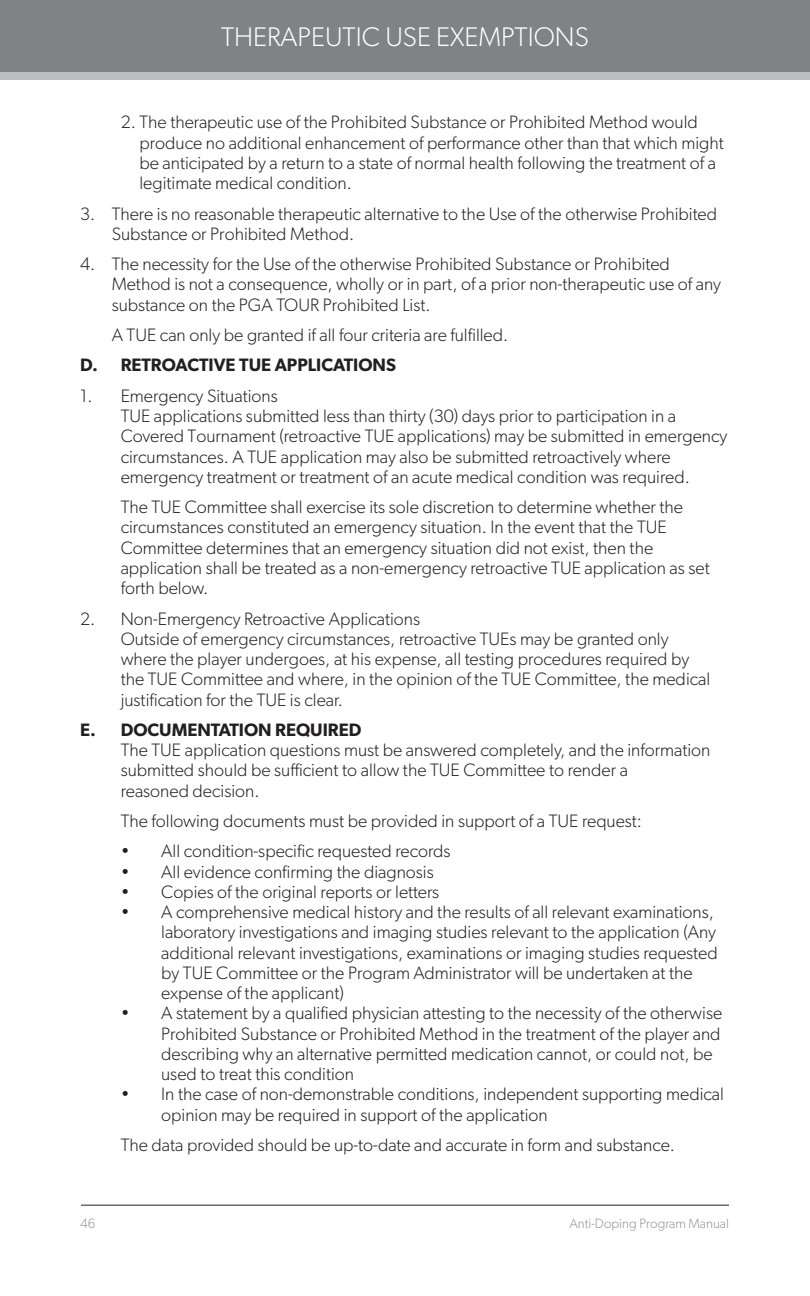
<style>
.page{position:relative;width:810px;height:1296px;background:#fff}
.page>*{position:absolute;margin:0;border:0;box-sizing:border-box;transform-origin:0 0}
.t1{font:300 27px "Gibson Alt";color:#fff}
.t2{font:300 18px/20.2px "Gibson Alt";color:#231f20}
.t3{font:600 18px "Gibson Alt";color:#231f20}
.t4{font:300 13.5px "Gibson Alt";color:#939598}
</style>
<div class="page">
<div style="left:0;top:0;width:810px;height:80px;background:#bcbdc0"></div>
<div style="left:0;top:0;width:810px;height:71px;background:#808285"></div>
<hr style="left:81px;top:1205px;width:648px;height:1px;background:#231f20">
<h1 class="t1" style="left:221px;top:20px;width:369px">THERAPEUTIC USE EXEMPTIONS</h1>
<p class="t2" style="left:140px;top:112px;width:586px;text-indent:-19px">2. The therapeutic use of the Prohibited Substance or Prohibited Method would produce no additional enhancement of performance other than that which might be anticipated by a return to a state of normal health following the treatment of a legitimate medical condition.</p>
<p class="t2" style="left:112px;top:203px;width:607px;text-indent:-32px">3. There is no reasonable therapeutic alternative to the Use of the otherwise Prohibited<br>Substance or Prohibited Method.</p>
<p class="t2" style="left:112px;top:254px;width:611px;text-indent:-32px">4. The necessity for the Use of the otherwise Prohibited Substance or Prohibited<br>Method is not a consequence, wholly or in part, of a prior non-therapeutic use of any substance on the PGA TOUR Prohibited List.</p>
<p class="t2" style="left:112px;top:325px;width:398px">A TUE can only be granted if all four criteria are fulfilled.</p>
<p class="t3" style="left:80px;top:354px;width:317px">D. RETROACTIVE TUE APPLICATIONS</p>
<p class="t2" style="left:121px;top:385px;width:608px;text-indent:-40px">1. Emergency Situations<br>TUE applications submitted less than thirty (30) days prior to participation in a Covered Tournament (retroactive TUE applications) may be submitted in emergency circumstances. A TUE application may also be submitted retroactively where emergency treatment or treatment of an acute medical condition was required.</p>
<p class="t2" style="left:121px;top:497px;width:591px">The TUE Committee shall exercise its sole discretion to determine whether the circumstances constituted an emergency situation. In the event that the TUE Committee determines that an emergency situation did not exist, then the application shall be treated as a non-emergency retroactive TUE application as set forth below.</p>
<p class="t2" style="left:121px;top:608px;width:591px;text-indent:-40px">2. Non-Emergency Retroactive Applications<br>Outside of emergency circumstances, retroactive TUEs may be granted only where the player undergoes, at his expense, all testing procedures required by the TUE Committee and where, in the opinion of the TUE Committee, the medical justification for the TUE is clear.</p>
<p class="t3" style="left:80px;top:719px;width:283px">E. DOCUMENTATION REQUIRED</p>
<p class="t2" style="left:121px;top:740px;width:591px">The TUE application questions must be answered completely, and the information submitted should be sufficient to allow the TUE Committee to render a<br>reasoned decision.</p>
<p class="t2" style="left:121px;top:810px;width:523px">The following documents must be provided in support of a TUE request:</p>
<p class="t2" style="left:121px;top:841px;width:331px">• All condition-specific requested records</p>
<p class="t2" style="left:121px;top:861px;width:315px">• All evidence confirming the diagnosis</p>
<p class="t2" style="left:121px;top:881px;width:320px">• Copies of the original reports or letters</p>
<p class="t2" style="left:161px;top:902px;width:558px;text-indent:-40px">• A comprehensive medical history and the results of all relevant examinations, laboratory investigations and imaging studies relevant to the application (Any additional relevant investigations, examinations or imaging studies requested by TUE Committee or the Program Administrator will be undertaken at the expense of the applicant)</p>
<p class="t2" style="left:161px;top:1003px;width:563px;text-indent:-40px">• A statement by a qualified physician attesting to the necessity of the otherwise Prohibited Substance or Prohibited Method in the treatment of the player and describing why an alternative permitted medication cannot, or could not, be used to treat this condition</p>
<p class="t2" style="left:161px;top:1084px;width:564px;text-indent:-40px">• In the case of non-demonstrable conditions, independent supporting medical opinion may be required in support of the application</p>
<p class="t2" style="left:121px;top:1134px;width:556px">The data provided should be up-to-date and accurate in form and substance.</p>
<p class="t4" style="left:80px;top:1215px;width:17px">46</p>
<p class="t4" style="left:569px;top:1215px;width:161px">Anti-Doping Program Manual</p>
</div>
